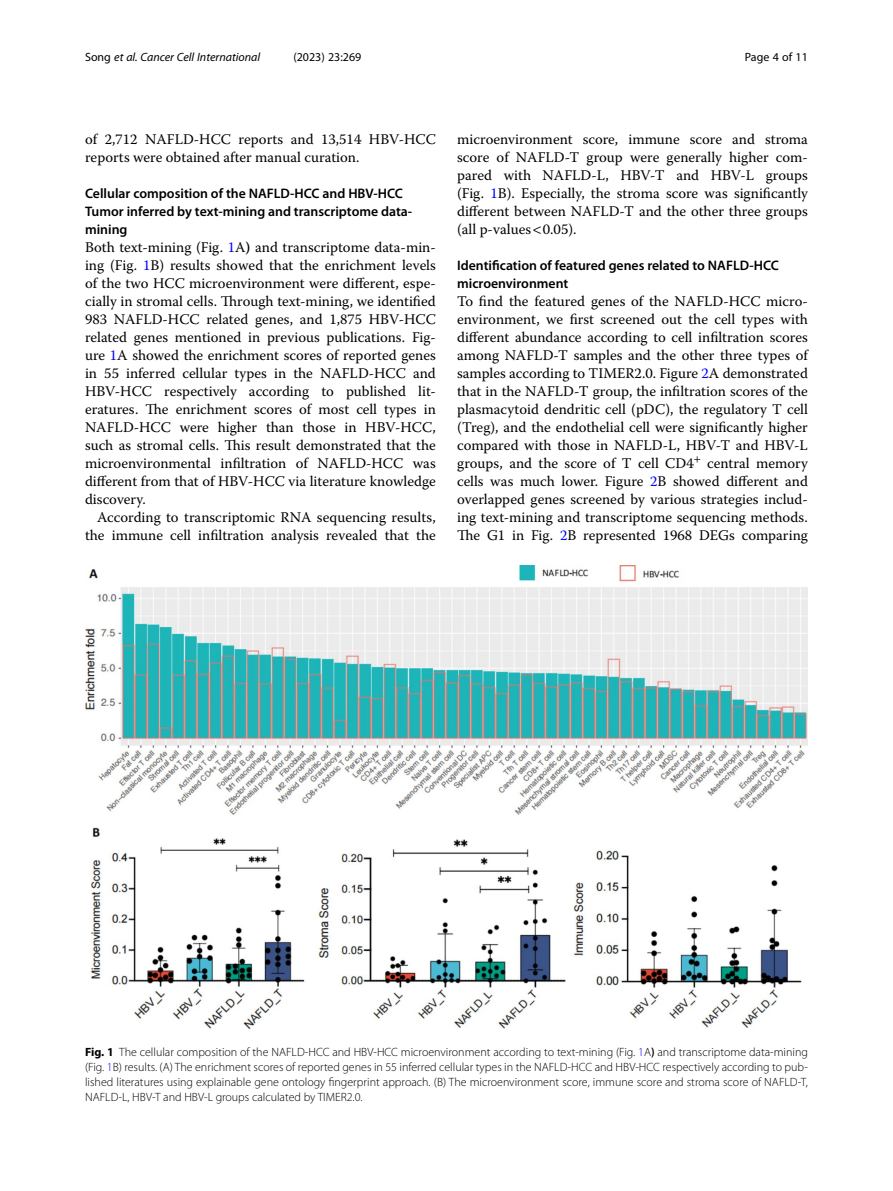
<style>
.page{position:relative;width:893px;height:1191px;background:#fff}
.page>*{position:absolute;margin:0;border:0;box-sizing:border-box;transform-origin:0 0}
.Body_Text{font:14.7px/18px "Warnock Pro";color:#000;text-align:justify}
.Body_Text_Indent{font:14.7px/18px "Warnock Pro";color:#000;text-align:right}
.Head_2{font:600 13.8px/18px "Myriad Pro";color:#000}
.Figure_Caption{font:300 12px/15px "Myriad Pro";color:#000;text-align:justify}
.t1{font:italic 12px "Myriad Pro";color:#000}
.t2{font:12px "Myriad Pro";color:#000}
.s1{font-style:normal}
.s2{color:#00f}
.s3{font-weight:600}
.s4{font-weight:700}
</style>
<div class="page">
<img style="left:85px;top:565px;width:723px;height:464px">
<p class="t1" style="left:85px;top:50px;width:177px"><span class="s1">Song</span> et al. Cancer Cell International</p>
<p class="t2" style="left:293px;top:50px;width:70px">(2023) 23:269</p>
<p class="t2" style="left:745px;top:50px;width:65px">Page 4 of 11</p>
<p class="Body_Text" style="left:85px;top:130px;width:352px">of 2,712 NAFLD-HCC reports and 13,514 HBV-HCC reports were obtained after manual curation.</p>
<p class="Head_2" style="left:85px;top:184px;width:329px">Cellular composition of the NAFLD-HCC and HBV-HCC<br>Tumor inferred by text-mining and transcriptome data&shy;mining</p>
<p class="Body_Text" style="left:85px;top:238px;width:352px">Both text-mining (Fig. <span class="s2">1</span>A<span class="s3">)</span> and transcriptome data-min&shy;ing (Fig. <span class="s2">1</span>B) results showed that the enrichment levels of the two HCC microenvironment were different, espe&shy;cially in stromal cells. Through text-mining, we identified 983 NAFLD-HCC related genes, and 1,875 HBV-HCC related genes mentioned in previous publications. Fig&shy;ure <span class="s2">1</span>A showed the enrichment scores of reported genes in 55 inferred cellular types in the NAFLD-HCC and HBV-HCC respectively according to published lit&shy;eratures. The enrichment scores of most cell types in NAFLD-HCC were higher than those in HBV-HCC, such as stromal cells. This result demonstrated that the microenvironmental infiltration of NAFLD-HCC was different from that of HBV-HCC via literature knowledge discovery.</p>
<p class="Body_Text_Indent" style="left:85px;top:508px;width:352px">According to transcriptomic RNA sequencing results, the immune cell infiltration analysis revealed that the</p>
<p class="Body_Text_Indent" style="left:457px;top:130px;width:352px;text-align:justify">microenvironment score, immune score and stroma score of NAFLD-T group were generally higher com&shy;pared with NAFLD-L, HBV-T and HBV-L groups (Fig. <span class="s2">1</span>B). Especially, the stroma score was significantly different between NAFLD-T and the other three groups (all p-values 0.05).</p>
<p class="Head_2" style="left:457px;top:256px;width:323px">Identification of featured genes related to NAFLD-HCC microenvironment</p>
<p class="Body_Text" style="left:457px;top:292px;width:352px">To find the featured genes of the NAFLD-HCC micro&shy;environment, we first screened out the cell types with different abundance according to cell infiltration scores among NAFLD-T samples and the other three types of samples according to TIMER2.0. Figure <span class="s2">2</span>A demonstrated that in the NAFLD-T group, the infiltration scores of the plasmacytoid dendritic cell (pDC), the regulatory T cell (Treg), and the endothelial cell were significantly higher compared with those in NAFLD-L, HBV-T and HBV-L groups, and the score of T cell CD4<sup>+</sup> central memory cells was much lower. Figure <span class="s2">2</span>B showed different and overlapped genes screened by various strategies includ&shy;ing text-mining and transcriptome sequencing methods.<br>The G1 in Fig. <span class="s2">2</span>B represented 1968 DEGs comparing</p>
<p class="Figure_Caption" style="left:85px;top:1044px;width:724px"><span class="s4">Fig. 1</span> The cellular composition of the NAFLD-HCC and HBV-HCC microenvironment according to text-mining (Fig. <span class="s2">1</span>A<span class="s3">)</span> and transcriptome data-mining (Fig. <span class="s2">1</span>B) results. (A) The enrichment scores of reported genes in 55 inferred cellular types in the NAFLD-HCC and HBV-HCC respectively according to pub&shy;lished literatures using explainable gene ontology fingerprint approach. (B) The microenvironment score, immune score and stroma score of NAFLD-T, NAFLD-L, HBV-T and HBV-L groups calculated by TIMER2.0.</p>
</div>
